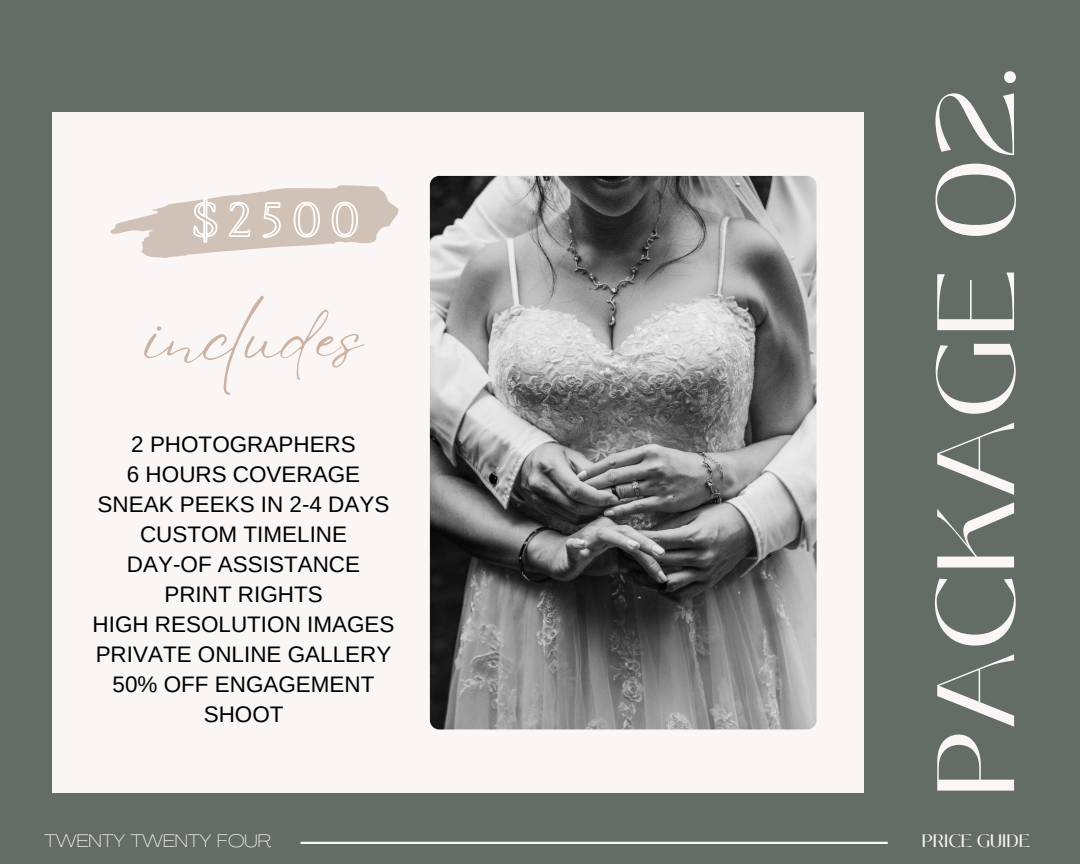
<style>
.page{position:relative;width:1080px;height:864px;background:#646d65}
.page>*{position:absolute;margin:0;border:0;box-sizing:border-box;transform-origin:0 0}
.t1{font:109.5px "Black Mango";color:#faf6f5}
.t2{font:70.2px "Eyesome Script";color:#cbb2a3}
.t3{font:22.5px/30px "Arimo";color:#000;text-align:center}
.t4{font:100 expanded 18px "Agrandir";color:#faf6f5}
.t5{font:18px "Black Mango";color:#faf6f5}
</style>
<div class="page">
<hr style="left:301px;top:842px;width:587px;height:2px;background:#faf6f5">
<div style="left:52px;top:112px;width:812px;height:681px;background:#faf6f5"></div>
<img style="left:430px;top:176px;width:387px;height:553px;border-radius:9px">
<svg style="left:110px;top:185px;width:289px;height:72px"></svg>
<p class="t2" style="left:146px;top:292px;width:219px">includes</p>
<p class="t3" style="left:131px;top:429px;width:226px">2 PHOTOGRAPHERS</p>
<p class="t3" style="left:127px;top:459px;width:235px">6 HOURS COVERAGE</p>
<p class="t3" style="left:98px;top:489px;width:293px">SNEAK PEEKS IN 2-4 DAYS</p>
<p class="t3" style="left:140px;top:519px;width:209px">CUSTOM TIMELINE</p>
<p class="t3" style="left:127px;top:549px;width:235px">DAY-OF ASSISTANCE<br>PRINT RIGHTS</p>
<p class="t3" style="left:93px;top:609px;width:303px">HIGH RESOLUTION IMAGES</p>
<p class="t3" style="left:96px;top:639px;width:297px">PRIVATE ONLINE GALLERY</p>
<p class="t3" style="left:113px;top:669px;width:263px">50% OFF ENGAGEMENT<br>SHOOT</p>
<p class="t1" style="left:894px;top:798px;width:733px;rotate:-90deg">PACKAGE 02.</p>
<p class="t4" style="left:44px;top:834px;width:228px">TWENTY TWENTY FOUR</p>
<p class="t5" style="left:922px;top:828px;width:110px">PRICE GUIDE</p>
</div>
